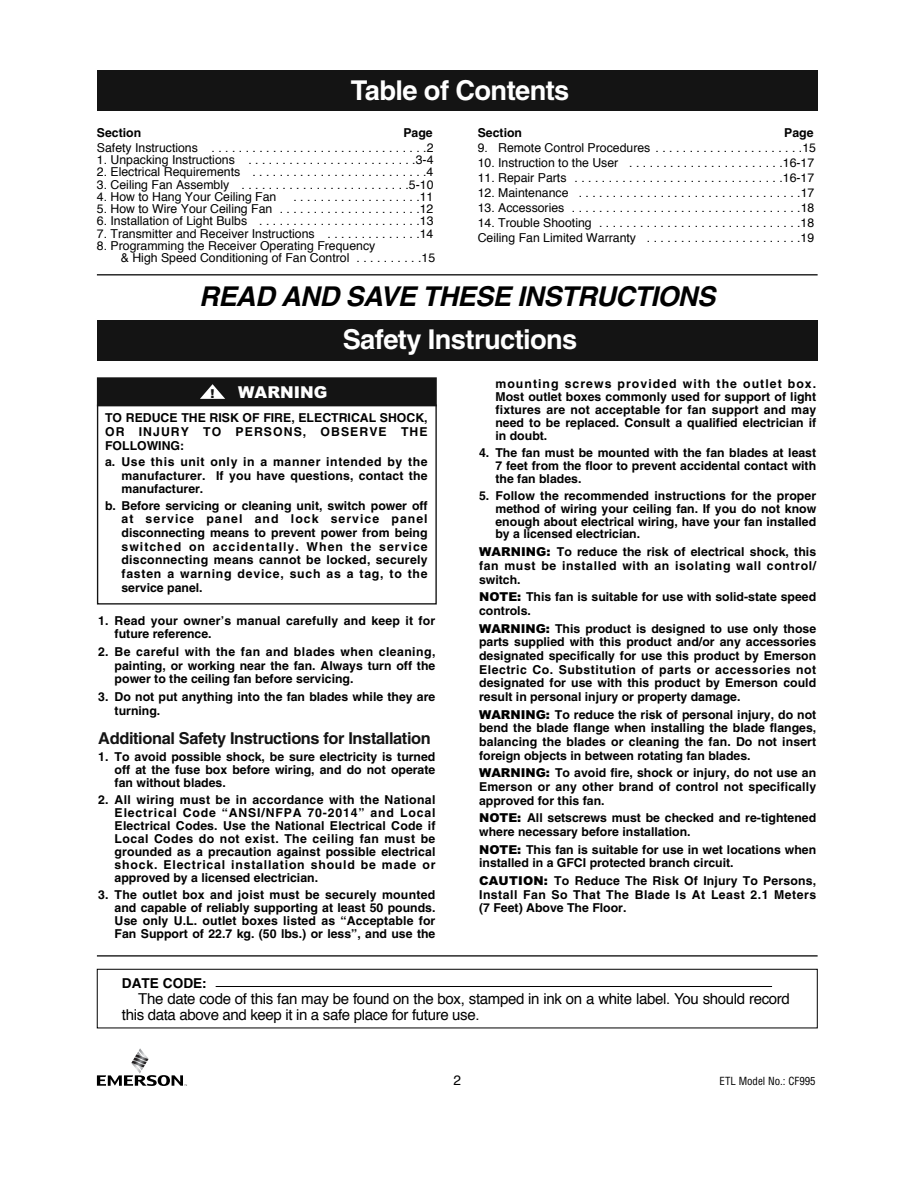
<style>
.page{position:relative;width:918px;height:1188px;background:#fff}
.page>*{position:absolute;margin:0;border:0;box-sizing:border-box;transform-origin:0 0}
.t1{font:700 27.3px "Helvetica";letter-spacing:-.02em;color:#fff}
.t2{font:italic 700 27.3px "Helvetica";color:#000}
.t3{font:700 16.35px "Helvetica";letter-spacing:-.02em;color:#141414}
.t4{font:900 16.35px "Arial";color:#fff}
.t5{font:15px/16.4px "Helvetica";letter-spacing:-.02em;color:#000}
.t6{font:700 13.65px "Helvetica";color:#000}
.t7{font:13.65px "Helvetica";color:#000}
.t8{font:700 12.3px/13.6px "Helvetica";color:#000;text-align:justify}
.t9{font:12.3px/12.3px "Helvetica";color:#000}
.t10{font:700 12.3px/13.6px "Helvetica";letter-spacing:.02em;color:#000}
.t11{font:900 12.3px "Arial";color:#141414}
.t12{font:condensed 10.95px "Helvetica";color:#000}
.s1{font-family:"Arial";font-weight:900}
</style>
<div class="page">
<div style="left:97px;top:320px;width:721px;height:41px;background:#141414"></div>
<svg style="left:97px;top:1048px;width:90px;height:38px"></svg>
<div style="left:97px;top:405px;width:340px;height:200px;border:1px solid #141414"></div>
<div style="left:98px;top:379px;width:337px;height:26px;background:#141414"></div>
<div style="left:97px;top:377px;width:340px;height:29px;border:1px solid #141414"></div>
<svg style="left:200px;top:384px;width:25px;height:15px"></svg>
<div style="left:97px;top:969px;width:721px;height:59px;border:1px solid #000"></div>
<hr style="left:216px;top:986px;width:556px;height:1px;background:#000">
<hr style="left:97px;top:955px;width:721px;height:2px;background:#141414">
<div style="left:97px;top:70px;width:721px;height:41px;background:#141414"></div>
<hr style="left:97px;top:274px;width:721px;height:1px;background:#141414">
<h1 class="t1" style="left:351px;top:80px;width:220px">Table of Contents</h1>
<p class="t8" style="left:97px;top:127px;width:46px">Section</p>
<p class="t8" style="left:403px;top:127px;width:31px">Page</p>
<p class="t9" style="left:97px;top:142px;width:338px">Safety Instructions . . . . . . . . . . . . . . . . . . . . . . . . . . . . . . . .2</p>
<p class="t9" style="left:97px;top:155px;width:338px">1. Unpacking Instructions . . . . . . . . . . . . . . . . . . . . . . . . .3-4</p>
<p class="t9" style="left:97px;top:167px;width:338px">2. Electrical Requirements . . . . . . . . . . . . . . . . . . . . . . . . . .4</p>
<p class="t9" style="left:97px;top:179px;width:338px">3. Ceiling Fan Assembly . . . . . . . . . . . . . . . . . . . . . . . . .5-10</p>
<p class="t9" style="left:97px;top:191px;width:181px">4. How to Hang Your Ceiling Fan</p>
<p class="t9" style="left:293px;top:191px;width:141px">. . . . . . . . . . . . . . . . . . .11</p>
<p class="t9" style="left:97px;top:204px;width:338px">5. How to Wire Your Ceiling Fan . . . . . . . . . . . . . . . . . . . . .12</p>
<p class="t9" style="left:97px;top:216px;width:338px">6. Installation of Light Bulbs . . . . . . . . . . . . . . . . . . . . . . . .13</p>
<p class="t9" style="left:97px;top:228px;width:338px">7. Transmitter and Receiver Instructions . . . . . . . . . . . . . .14</p>
<p class="t9" style="left:121px;top:241px;width:316px;text-indent:-24px">8. Programming the Receiver Operating Frequency<br>&amp; High Speed Conditioning of Fan Control . . . . . . . . . .15</p>
<p class="t8" style="left:478px;top:127px;width:46px">Section</p>
<p class="t8" style="left:784px;top:127px;width:31px">Page</p>
<p class="t9" style="left:478px;top:142px;width:340px">9. Remote Control Procedures . . . . . . . . . . . . . . . . . . . . . .15</p>
<p class="t9" style="left:478px;top:157px;width:338px">10. Instruction to the User . . . . . . . . . . . . . . . . . . . . . . .16-17</p>
<p class="t9" style="left:478px;top:172px;width:338px">11. Repair Parts . . . . . . . . . . . . . . . . . . . . . . . . . . . . . . .16-17</p>
<p class="t9" style="left:478px;top:187px;width:338px">12. Maintenance . . . . . . . . . . . . . . . . . . . . . . . . . . . . . . . . .17</p>
<p class="t9" style="left:478px;top:202px;width:338px">13. Accessories . . . . . . . . . . . . . . . . . . . . . . . . . . . . . . . . . .18</p>
<p class="t9" style="left:478px;top:216px;width:338px;line-height:15px">14. Trouble Shooting . . . . . . . . . . . . . . . . . . . . . . . . . . . . . .18<br>Ceiling Fan Limited Warranty . . . . . . . . . . . . . . . . . . . . . . .19</p>
<h1 class="t2" style="left:199px;top:286px;width:523px">READ AND SAVE THESE INSTRUCTIONS</h1>
<h1 class="t1" style="left:343px;top:330px;width:236px">Safety Instructions</h1>
<p class="t11" style="left:211px;top:389px;width:6px">!</p>
<h2 class="t4" style="left:238px;top:387px;width:91px">WARNING</h2>
<p class="t8" style="left:105px;top:412px;width:324px">TO REDUCE THE RISK OF FIRE, ELECTRICAL SHOCK, OR INJURY TO PERSONS, OBSERVE THE FOLLOWING:</p>
<p class="t8" style="left:121px;top:456px;width:308px;text-indent:-16px">a. Use this unit only in a manner intended by the manufacturer. If you have questions, contact the manufacturer.</p>
<p class="t8" style="left:121px;top:500px;width:308px;text-indent:-16px">b. Before servicing or cleaning unit, switch power off at service panel and lock service panel disconnecting means to prevent power from being switched on accidentally. When the service disconnecting means cannot be locked, securely fasten a warning device, such as a tag, to the service panel.</p>
<p class="t10" style="left:115px;top:615px;width:322px;text-indent:-16px">1. Read your owner’s manual carefully and keep it for future reference.</p>
<p class="t8" style="left:115px;top:646px;width:322px;text-indent:-16px">2. Be careful with the fan and blades when cleaning, painting, or working near the fan. Always turn off the power to the ceiling fan before servicing.</p>
<p class="t8" style="left:115px;top:691px;width:322px;text-indent:-16px">3. Do not put anything into the fan blades while they are turning.</p>
<h2 class="t3" style="left:98px;top:732px;width:334px">Additional Safety Instructions for Installation</h2>
<p class="t8" style="left:115px;top:751px;width:322px;line-height:12.9px;text-indent:-16px">1. To avoid possible shock, be sure electricity is turned off at the fuse box before wiring, and do not operate fan without blades.</p>
<p class="t8" style="left:115px;top:794px;width:322px;line-height:12.9px;text-indent:-16px">2. All wiring must be in accordance with the National Electrical Code “ANSI/NFPA 70-2014” and Local Electrical Codes. Use the National Electrical Code if Local Codes do not exist. The ceiling fan must be grounded as a precaution against possible electrical shock. Electrical installation should be made or approved by a licensed electrician.</p>
<p class="t8" style="left:115px;top:889px;width:322px;line-height:12.9px;text-indent:-16px">3. The outlet box and joist must be securely mounted and capable of reliably supporting at least 50 pounds.<br>Use only U.L. outlet boxes listed as “Acceptable for Fan Support of 22.7 kg. (50 lbs.) or less”, and use the</p>
<p class="t8" style="left:495px;top:378px;width:322px;line-height:12.9px">mounting screws provided with the outlet box.<br>Most outlet boxes commonly used for support of light fixtures are not acceptable for fan support and may need to be replaced. Consult a qualified electrician if in doubt.</p>
<p class="t8" style="left:495px;top:447px;width:322px;line-height:12.9px;text-indent:-16px">4. The fan must be mounted with the fan blades at least 7 feet from the floor to prevent accidental contact with the fan blades.</p>
<p class="t8" style="left:495px;top:490px;width:322px;line-height:12.9px;text-indent:-16px">5. Follow the recommended instructions for the proper method of wiring your ceiling fan. If you do not know enough about electrical wiring, have your fan installed by a licensed electrician.</p>
<p class="t8" style="left:479px;top:546px;width:339px"><span class="s1">WARNING:</span> To reduce the risk of electrical shock, this fan must be installed with an isolating wall control/ switch.</p>
<p class="t8" style="left:479px;top:591px;width:339px"><span class="s1">NOTE:</span> This fan is suitable for use with solid-state speed controls.</p>
<p class="t8" style="left:479px;top:623px;width:339px"><span class="s1">WARNING:</span> This product is designed to use only those parts supplied with this product and/or any accessories designated specifically for use this product by Emerson Electric Co. Substitution of parts or accessories not designated for use with this product by Emerson could result in personal injury or property damage.</p>
<p class="t8" style="left:479px;top:709px;width:339px"><span class="s1">WARNING:</span> To reduce the risk of personal injury, do not bend the blade flange when installing the blade flanges, balancing the blades or cleaning the fan. Do not insert foreign objects in between rotating fan blades.</p>
<p class="t8" style="left:479px;top:767px;width:339px"><span class="s1">WARNING:</span> To avoid fire, shock or injury, do not use an Emerson or any other brand of control not specifically approved for this fan.</p>
<p class="t8" style="left:479px;top:812px;width:339px"><span class="s1">NOTE:</span> All setscrews must be checked and re-tightened where necessary before installation.</p>
<p class="t8" style="left:479px;top:844px;width:339px"><span class="s1">NOTE:</span> This fan is suitable for use in wet locations when installed in a GFCI protected branch circuit.</p>
<p class="t8" style="left:479px;top:875px;width:339px"><span class="s1">CAUTION:</span> To Reduce The Risk Of Injury To Persons, Install Fan So That The Blade Is At Least 2.1 Meters (7 Feet) Above The Floor.</p>
<p class="t6" style="left:122px;top:978px;width:86px">DATE CODE:</p>
<p class="t5" style="left:122px;top:992px;width:670px;text-indent:16px">The date code of this fan may be found on the box, stamped in ink on a white label. You should record this data above and keep it in a safe place for future use.</p>
<p class="t7" style="left:453px;top:1075px;width:9px">2</p>
<p class="t12" style="left:720px;top:1077px;width:98px">ETL Model No.: CF995</p>
</div>
